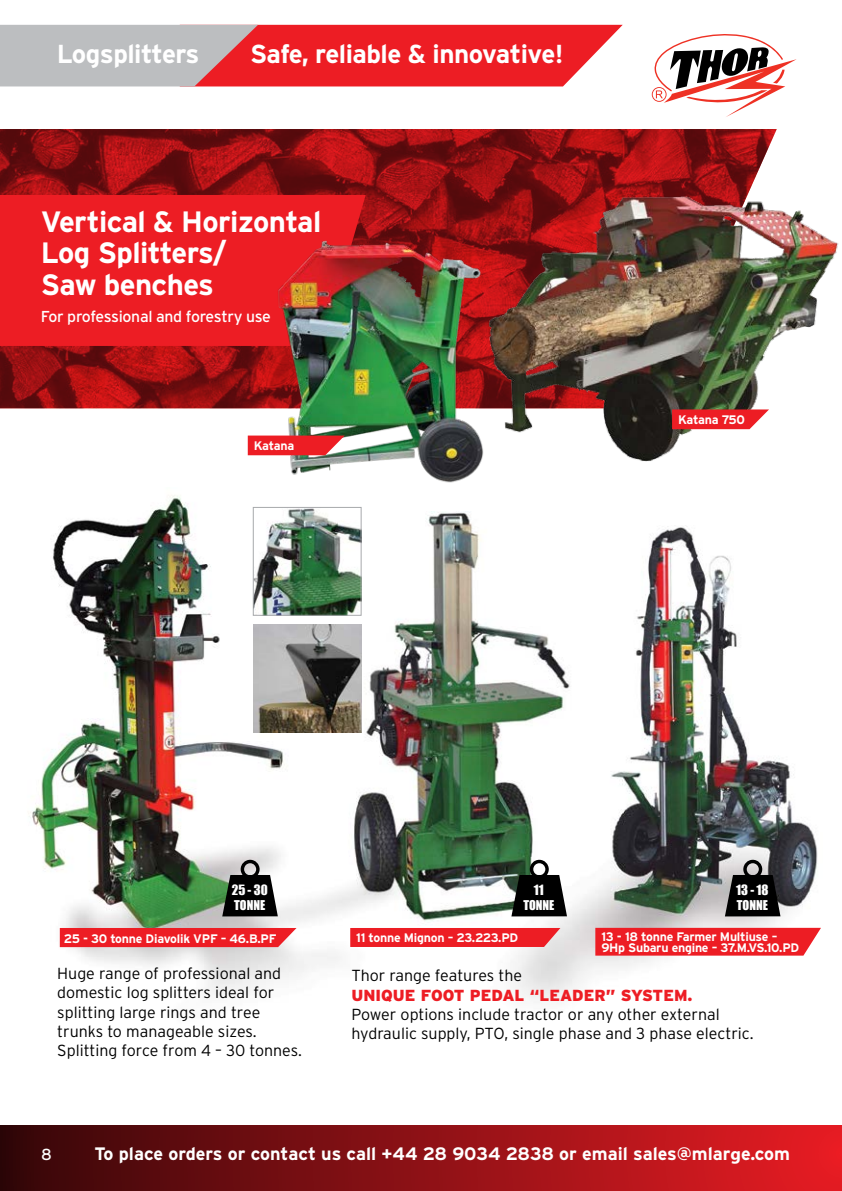
<style>
.page{position:relative;width:842px;height:1191px;background:#fff}
.page>*{position:absolute;margin:0;border:0;box-sizing:border-box;transform-origin:0 0}
.t1{font:700 29.4px/31.2px "Interstate";letter-spacing:-.02em;color:#fff}
.t2{font:700 26px "Interstate";letter-spacing:-.02em;color:#fff}
.t3{font:700 18px "Interstate";color:#fff}
.t4{font:300 16px/19.2px "Interstate";color:#000}
.t5{font:900 16px "Interstate";color:#ed1d24}
.t6{font:16px "Interstate";color:#fff}
.t7{font:15.8px "Interstate";letter-spacing:-.02em;color:#fff}
.t8{font:13px "Impact";color:#fff}
.t9{font:700 12.4px "Interstate";letter-spacing:-.02em;color:#fff}
.t10{font:12.4px "Impact";color:#fff}
.s1{font-family:"Myriad Pro"}
</style>
<div class="page">
<img style="left:0;top:129px;width:777px;height:279px">
<img style="left:512px;top:527px;width:306px;height:474px">
<img style="left:28px;top:495px;width:313px;height:499px">
<div style="left:60px;top:928px;width:237px;height:19px;background:#ed1d24"></div>
<div style="left:350px;top:928px;width:210px;height:19px;background:#ed1d24"></div>
<svg style="left:595px;top:927px;width:226px;height:28px;background:#ed2b32"></svg>
<img style="left:333px;top:512px;width:244px;height:413px">
<img style="left:255px;top:512px;width:104px;height:101px">
<div style="left:253px;top:507px;width:108px;height:108px;border:1px solid #a7a9ac"></div>
<img style="left:254px;top:624px;width:108px;height:108px">
<svg style="left:222px;top:859px;width:56px;height:57px;background:#494b49"></svg>
<svg style="left:511px;top:859px;width:56px;height:57px"></svg>
<svg style="left:725px;top:859px;width:55px;height:57px;background:#373637"></svg>
<div style="left:0;top:1125px;width:842px;height:66px;background:linear-gradient(to right,#350608,#e81c23)"></div>
<svg style="left:652px;top:34px;width:145px;height:83px"></svg>
<div style="left:0;top:195px;width:366px;height:151px;background:#ed1d24"></div>
<svg style="left:0;top:25px;width:623px;height:61px;background:#dc6267"></svg>
<img style="left:250px;top:198px;width:234px;height:314px">
<img style="left:484px;top:192px;width:355px;height:269px">
<svg style="left:672px;top:409px;width:97px;height:20px;background:#eb343a"></svg>
<svg style="left:248px;top:435px;width:97px;height:20px;background:#e83439"></svg>
<p class="t2" style="left:57px;top:40px;width:144px">Logsplitters</p>
<p class="t2" style="left:250px;top:40px;width:315px">Safe, reliable &amp; innovative!</p>
<p class="t1" style="left:41px;top:206px;width:282px">Vertical &amp; Horizontal<br>Log Splitters/<br>Saw benches</p>
<p class="t7" style="left:41px;top:307px;width:232px">For professional and forestry use</p>
<p class="t9" style="left:254px;top:439px;width:42px">Katana</p>
<p class="t8" style="left:232px;top:879px;width:37px">25 - 30</p>
<p class="t10" style="left:234px;top:895px;width:33px">TONNE</p>
<p class="t9" style="left:678px;top:413px;width:69px">Katana 750</p>
<p class="t8" style="left:534px;top:879px;width:11px">11</p>
<p class="t10" style="left:523px;top:895px;width:33px">TONNE</p>
<p class="t8" style="left:736px;top:879px;width:34px">13 - 18</p>
<p class="t10" style="left:737px;top:895px;width:33px">TONNE</p>
<p class="t9" style="left:64px;top:931px;width:214px">25 - 30 tonne Diavolik VPF – 46.B.PF</p>
<p class="t9" style="left:356px;top:931px;width:164px">11 tonne Mignon – 23.223.PD</p>
<p class="t9" style="left:601px;top:930px;width:177px">13 - 18 tonne Farmer Multiuse –</p>
<p class="t9" style="left:601px;top:940px;width:199px">9Hp Subaru engine – 37.M.VS.10.PD</p>
<p class="t4" style="left:57px;top:964px;width:246px">Huge range of professional and domestic log splitters ideal for splitting large rings and tree trunks to manageable sizes.<br>Splitting force from 4 – 30 tonnes.</p>
<p class="t4" style="left:351px;top:966px;width:172px">Thor range features the</p>
<p class="t5" style="left:351px;top:986px;width:342px">UNIQUE FOOT PEDAL “LEADER” SYSTEM.</p>
<p class="t4" style="left:351px;top:1004px;width:404px">Power options include tractor or any other external hydraulic supply, PTO, single phase and 3 phase electric.</p>
<p class="t6" style="left:41px;top:1145px;width:12px">8</p>
<p class="t3" style="left:94px;top:1143px;width:697px">To place orders or contact us call +44 28 9034 2838 or email sales@mlar<span class="s1">g</span>e.com</p>
</div>
